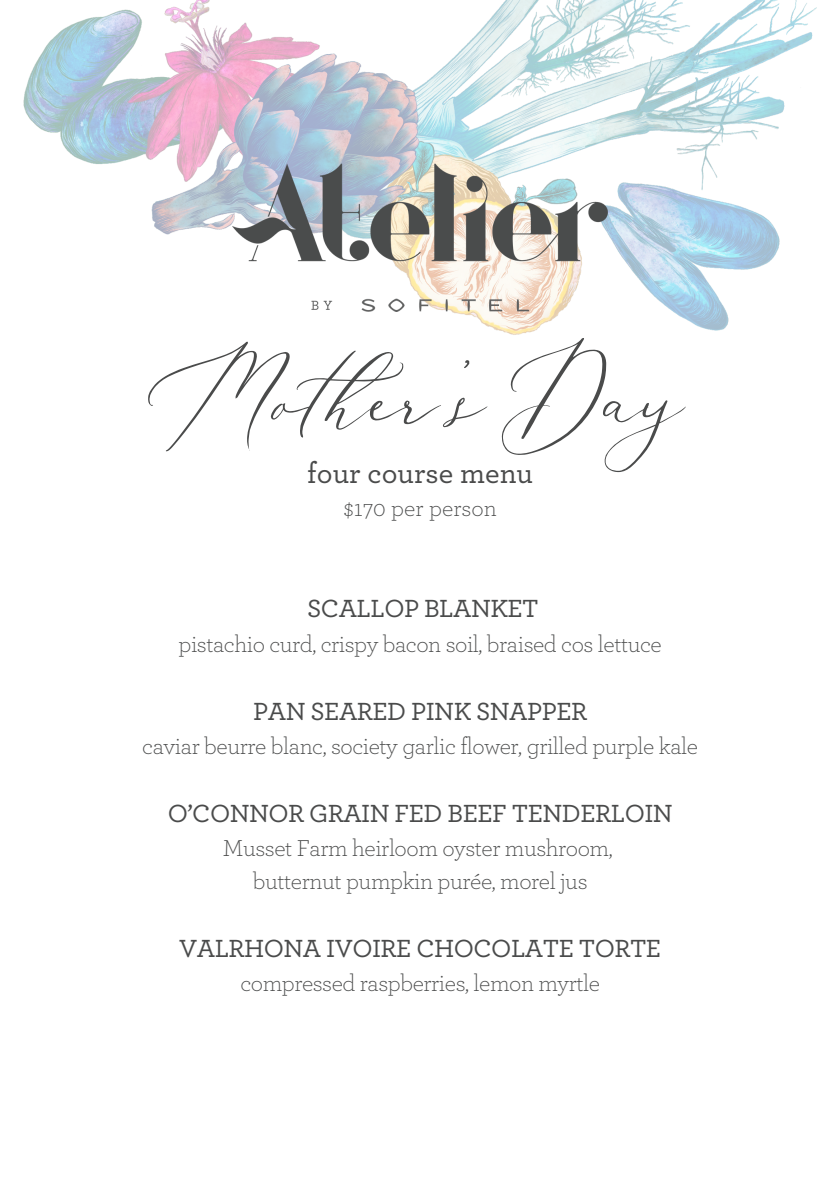
<style>
.page{position:relative;width:839px;height:1191px;background:#fff}
.page>*{position:absolute;margin:0;border:0;box-sizing:border-box;transform-origin:0 0}
.t1{font:120.2px "White Garden";letter-spacing:-.02em;color:#4a4b4b}
.t2{font:500 30px "Archer";color:#4a4b4b}
.t3{font:500 26px "Archer";letter-spacing:-.02em;color:#4a4b4b}
.t4{font:300 24px/33px "Archer";letter-spacing:-.02em;color:#4a4b4b;text-align:center}
.t5{font:300 24px "Archer";color:#4a4b4b}
</style>
<div class="page">
<img style="left:23px;top:0;width:794px;height:335px">
<img style="left:232px;top:142px;width:375px;height:169px">
<h1 class="t1" style="left:158px;top:326px;width:525px">Mother's Day</h1>
<p class="t2" style="left:307px;top:459px;width:227px">four course menu</p>
<p class="t5" style="left:343px;top:497px;width:155px">$170 per person</p>
<p class="t3" style="left:307px;top:597px;width:233px">SCALLOP BLANKET</p>
<p class="t4" style="left:178px;top:628px;width:485px">pistachio curd, crispy bacon soil, braised cos lettuce</p>
<p class="t3" style="left:253px;top:699px;width:335px">PAN SEARED PINK SNAPPER</p>
<p class="t4" style="left:142px;top:730px;width:557px">caviar beurre blanc, society garlic flower, grilled purple kale</p>
<p class="t3" style="left:168px;top:801px;width:506px">O’CONNOR GRAIN FED BEEF TENDERLOIN</p>
<p class="t4" style="left:223px;top:832px;width:391px">Musset Farm heirloom oyster mushroom, butternut pumpkin purée, morel jus</p>
<p class="t3" style="left:179px;top:936px;width:483px">VALRHONA IVOIRE CHOCOLATE TORTE</p>
<p class="t4" style="left:240px;top:968px;width:361px">compressed raspberries, lemon myrtle</p>
</div>
